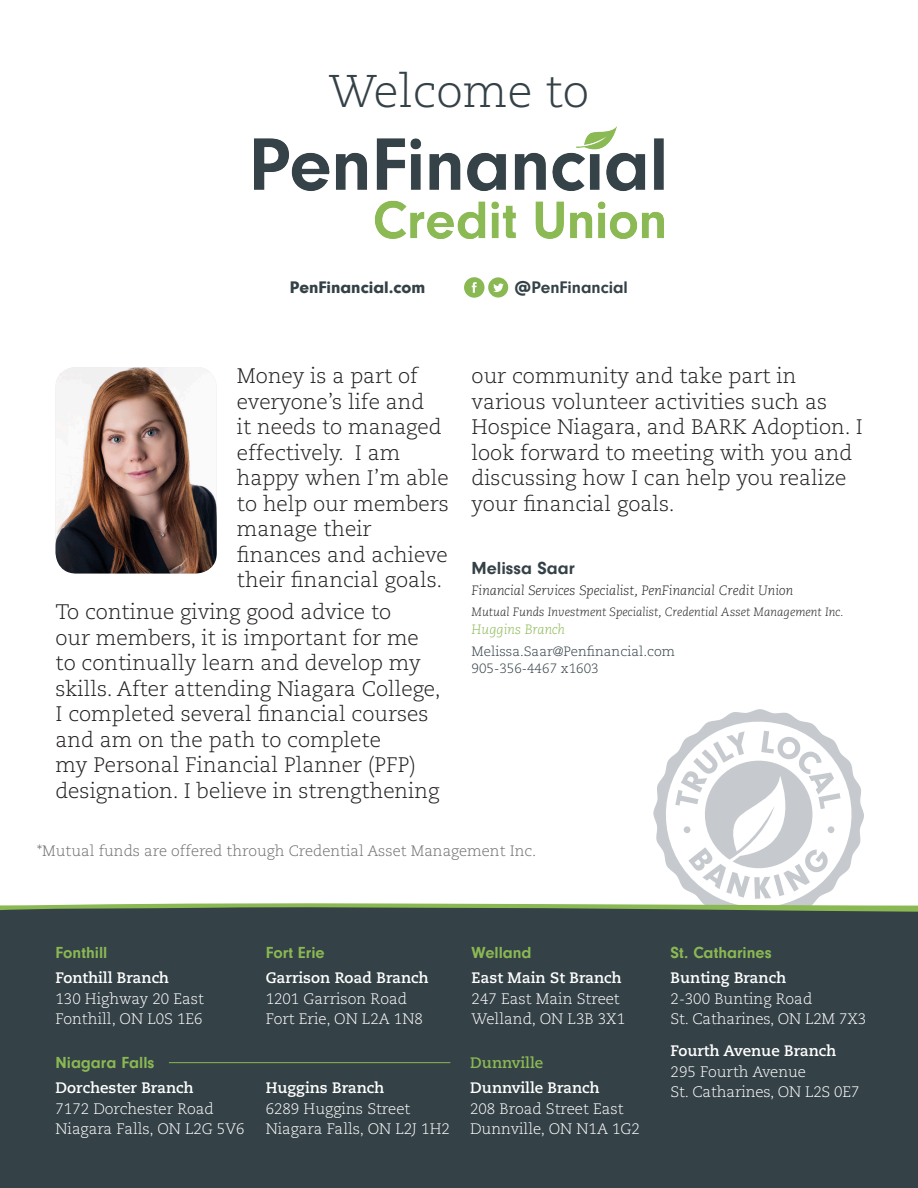
<style>
.page{position:relative;width:918px;height:1188px;background:#fff}
.page>*{position:absolute;margin:0;border:0;box-sizing:border-box;transform-origin:0 0}
.t1{font:300 45.75px "Caecilia LT Std";color:#344147}
.t2{font:300 21px/25.5px "Caecilia LT Std";color:#231f20}
.Name{font:700 18px "Neuzeit Gro";color:#344147}
.t3{font:900 17.25px "Neuzeit Gro";color:#344147}
.t4{font:700 17.25px "Neuzeit Gro";color:#344147}
.Name-2{font:700 16.5px "Neuzeit Gro";color:#8ab853}
.t5{font:300 15.15px "Caecilia LT Std";color:#fff}
.t6{font:700 15.15px "Caecilia LT Std";color:#fff}
.t7{font:700 15.15px "Caecilia LT Std";color:#8ab853}
.t8{font:300 15px "Caecilia LT Std";color:#6f6f6f}
.Position{font:italic 300 13.5px "Caecilia LT Std";color:#231f20}
.Contact{font:300 13.5px/16.2px "Caecilia LT Std";color:#344147}
.Branch{font:italic 300 13.5px "Caecilia LT Std";color:#8ab853}
.Position-2{font:italic 300 12px "Caecilia LT Std";color:#231f20}
</style>
<div class="page">
<svg style="left:699px;top:709px;width:120px;height:22px"></svg>
<div style="left:0;top:907px;width:918px;height:281px;background:#344147"></div>
<svg style="left:464px;top:277px;width:44px;height:21px"></svg>
<img style="left:254px;top:127px;width:410px;height:111px">
<svg style="left:0;top:731px;width:918px;height:181px"></svg>
<img style="left:56px;top:367px;width:161px;height:207px">
<hr style="left:169px;top:1062px;width:281px;height:1px;background:#8ab853">
<p class="t1" style="left:329px;top:65px;width:262px">Welcome to</p>
<p class="t3" style="left:290px;top:277px;width:137px">PenFinancial.com</p>
<p class="t4" style="left:514px;top:277px;width:115px">@PenFinancial</p>
<p class="t2" style="left:237px;top:364px;width:213px">Money is a part of everyone’s life and<br>it needs to managed effectively. I am happy when I’m able to help our members manage their finances and achieve their financial goals.</p>
<p class="t2" style="left:56px;top:600px;width:387px">To continue giving good advice to<br>our members, it is important for me to continually learn and develop my skills. After attending Niagara College, I completed several financial courses and am on the path to complete<br>my Personal Financial Planner (PFP) designation. I believe in strengthening</p>
<p class="t2" style="left:472px;top:364px;width:393px">our community and take part in various volunteer activities such as Hospice Niagara, and BARK Adoption. I look forward to meeting with you and discussing how I can help you realize your financial goals.</p>
<p class="Name" style="left:472px;top:558px;width:105px">Melissa Saar</p>
<p class="Position" style="left:472px;top:583px;width:323px">Financial Services Specialist, PenFinancial Credit Union</p>
<p class="Position-2" style="left:472px;top:605px;width:374px">Mutual Funds Investment Specialist, Credential Asset Management Inc.</p>
<p class="Branch" style="left:472px;top:622px;width:95px">Huggins Branch</p>
<p class="Contact" style="left:472px;top:644px;width:205px">Melissa.Saar@Penfinancial.com<br>905-356-4467 x1603</p>
<p class="t8" style="left:37px;top:842px;width:501px">*Mutual funds are offered through Credential Asset Management Inc.</p>
<p class="Name-2" style="left:56px;top:943px;width:53px">Fonthill</p>
<p class="t6" style="left:56px;top:969px;width:115px">Fonthill Branch</p>
<p class="t5" style="left:56px;top:990px;width:150px">130 Highway 20 East</p>
<p class="t5" style="left:56px;top:1010px;width:149px">Fonthill, ON L0S 1E6</p>
<p class="Name-2" style="left:56px;top:1053px;width:100px">Niagara Falls</p>
<p class="t6" style="left:56px;top:1079px;width:140px">Dorchester Branch</p>
<p class="t5" style="left:56px;top:1100px;width:160px">7172 Dorchester Road</p>
<p class="t5" style="left:56px;top:1120px;width:191px">Niagara Falls, ON L2G 5V6</p>
<p class="Name-2" style="left:671px;top:943px;width:103px">St. Catharines</p>
<p class="t6" style="left:671px;top:969px;width:117px">Bunting Branch</p>
<p class="t5" style="left:671px;top:990px;width:143px">2-300 Bunting Road</p>
<p class="t5" style="left:671px;top:1010px;width:197px">St. Catharines, ON L2M 7X3</p>
<p class="t6" style="left:671px;top:1042px;width:167px">Fourth Avenue Branch</p>
<p class="t5" style="left:671px;top:1063px;width:137px">295 Fourth Avenue</p>
<p class="Name-2" style="left:266px;top:943px;width:60px">Fort Erie</p>
<p class="t6" style="left:266px;top:969px;width:164px">Garrison Road Branch</p>
<p class="t5" style="left:266px;top:990px;width:143px">1201 Garrison Road</p>
<p class="t5" style="left:266px;top:1010px;width:159px">Fort Erie, ON L2A 1N8</p>
<p class="Name-2" style="left:472px;top:943px;width:62px">Welland</p>
<p class="t6" style="left:472px;top:969px;width:152px">East Main St Branch</p>
<p class="t5" style="left:472px;top:990px;width:150px">247 East Main Street</p>
<p class="t5" style="left:472px;top:1010px;width:155px">Welland, ON L3B 3X1</p>
<p class="t7" style="left:470px;top:1054px;width:75px">Dunnville</p>
<p class="t6" style="left:470px;top:1079px;width:131px">Dunnville Branch</p>
<p class="t5" style="left:470px;top:1100px;width:155px">208 Broad Street East</p>
<p class="t5" style="left:470px;top:1120px;width:171px">Dunnville, ON N1A 1G2</p>
<p class="t6" style="left:266px;top:1079px;width:120px">Huggins Branch</p>
<p class="t5" style="left:671px;top:1083px;width:190px">St. Catharines, ON L2S 0E7</p>
<p class="t5" style="left:266px;top:1100px;width:146px">6289 Huggins Street</p>
<p class="t5" style="left:266px;top:1120px;width:186px">Niagara Falls, ON L2J 1H2</p>
</div>
